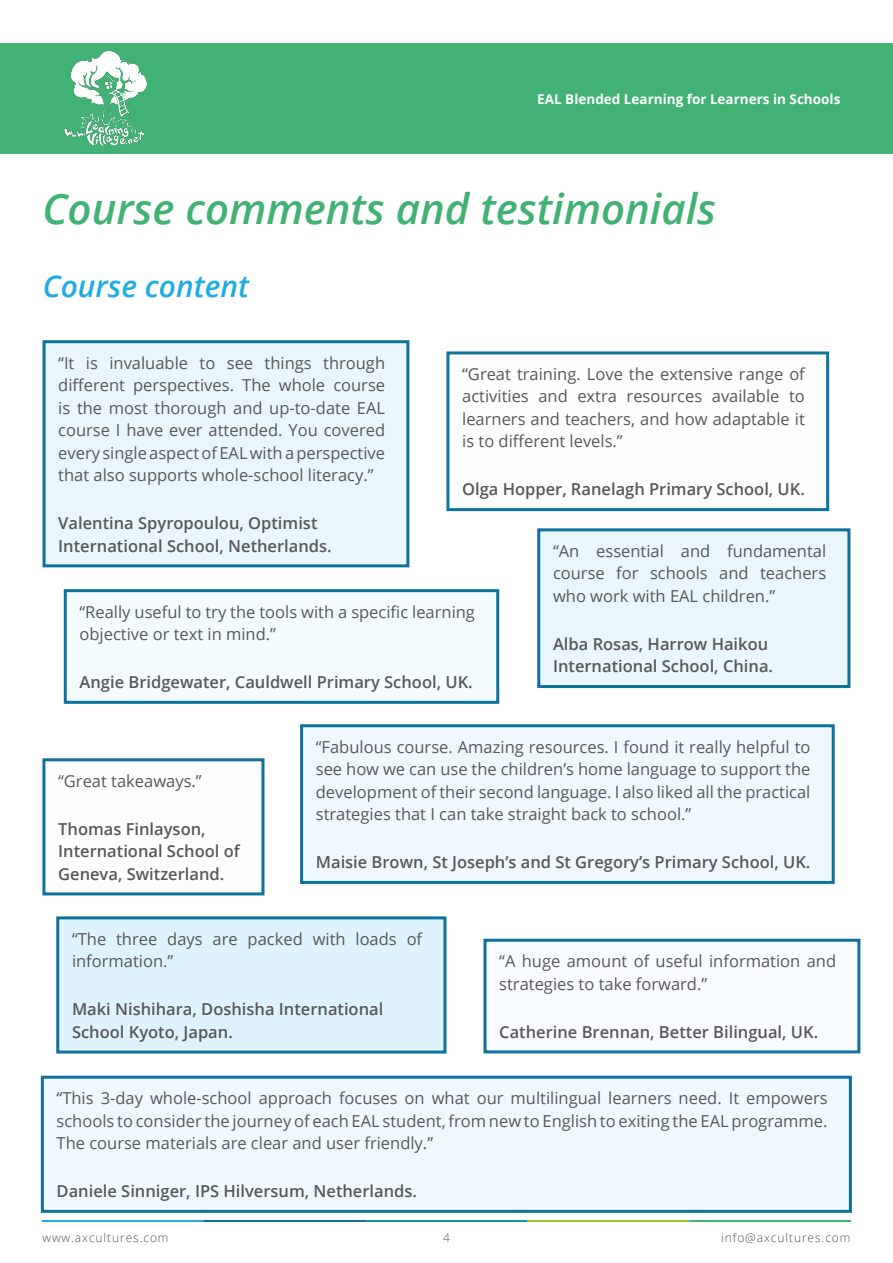
<style>
.page{position:relative;width:893px;height:1263px;background:#fff}
.page>*{position:absolute;margin:0;border:0;box-sizing:border-box;transform-origin:0 0}
.Open_Sans_Semibold_I{font:italic 600 42px "Open Sans";color:#41b174}
.Open_Sans_Semibold_I-2{font:italic 600 30px "Open Sans";color:#21abe3}
.Open_Sans_regular_11{font:16.5px/22.5px "Open Sans";color:#57585a;text-align:justify}
.Open_Sans_regular_11-2{font:600 16.5px/22.5px "Open Sans";color:#57585a}
.t1{font:700 13.5px "Open Sans";color:#fff}
.t2{font:300 12px "Open Sans";letter-spacing:.075em;color:#4f5252}
</style>
<div class="page">
<div style="left:0;top:43px;width:893px;height:111px;background:#41b174"></div>
<hr style="left:42px;top:1220px;width:162px;height:2px;background:#21abe3">
<hr style="left:366px;top:1220px;width:161px;height:2px;background:#0b999c">
<hr style="left:204px;top:1220px;width:162px;height:2px;background:#0f719d">
<hr style="left:527px;top:1220px;width:162px;height:2px;background:#9cc431">
<hr style="left:689px;top:1220px;width:161px;height:2px;background:#41b174">
<img style="left:64px;top:51px;width:83px;height:95px">
<div style="left:44px;top:342px;width:364px;height:224px;background:#e9f7fc"></div>
<div style="left:43px;top:340px;width:366px;height:227px;border:3px solid #0f719d"></div>
<div style="left:448px;top:353px;width:380px;height:157px;background:#fbfdfe"></div>
<div style="left:446px;top:351px;width:383px;height:160px;border:3px solid #0f719d"></div>
<div style="left:65px;top:591px;width:433px;height:111px;background:#f4fbfe"></div>
<div style="left:64px;top:589px;width:435px;height:115px;border:3px solid #0f719d"></div>
<div style="left:485px;top:940px;width:374px;height:112px;background:#f8fcfe"></div>
<div style="left:483px;top:939px;width:377px;height:114px;border:3px solid #0f719d"></div>
<div style="left:302px;top:726px;width:531px;height:156px;background:#eff9fd"></div>
<div style="left:300px;top:724px;width:535px;height:160px;border:3px solid #0f719d"></div>
<div style="left:44px;top:760px;width:219px;height:134px;background:#fbfdfe"></div>
<div style="left:42px;top:758px;width:222px;height:137px;border:3px solid #0f719d"></div>
<div style="left:58px;top:918px;width:387px;height:134px;background:#def3fb"></div>
<div style="left:56px;top:916px;width:390px;height:137px;border:3px solid #0f719d"></div>
<div style="left:539px;top:530px;width:310px;height:156px;background:#e9f7fc"></div>
<div style="left:537px;top:528px;width:313px;height:160px;border:3px solid #0f719d"></div>
<div style="left:42px;top:1077px;width:808px;height:134px;background:#eff9fd"></div>
<div style="left:41px;top:1076px;width:811px;height:137px;border:3px solid #0f719d"></div>
<p class="t1" style="left:537px;top:89px;width:305px">EAL Blended Learning for Learners in Schools</p>
<p class="Open_Sans_Semibold_I" style="left:43px;top:179px;width:675px">Course comments and testimonials</p>
<p class="Open_Sans_Semibold_I-2" style="left:43px;top:266px;width:208px">Course content</p>
<p class="Open_Sans_regular_11" style="left:58px;top:351px;width:328px">“It is invaluable to see things through different perspectives. The whole course is the most thorough and up-to-date EAL course I have ever attended. You covered every single aspect of EAL with a perspective that also supports whole-school literacy.”</p>
<p class="Open_Sans_regular_11-2" style="left:58px;top:511px;width:275px">Valentina Spyropoulou, Optimist<br>International School, Netherlands.</p>
<p class="Open_Sans_regular_11" style="left:462px;top:362px;width:344px">“Great training. Love the extensive range of activities and extra resources available to learners and teachers, and how adaptable it is to different levels.”</p>
<p class="Open_Sans_regular_11-2" style="left:462px;top:478px;width:344px">Olga Hopper, Ranelagh Primary School, UK.</p>
<p class="Open_Sans_regular_11" style="left:553px;top:539px;width:275px">“An essential and fundamental course for schools and teachers who work with EAL children.”</p>
<p class="Open_Sans_regular_11-2" style="left:553px;top:632px;width:222px">Alba Rosas, Harrow Haikou<br>International School, China.</p>
<p class="Open_Sans_regular_11" style="left:80px;top:600px;width:397px">“Really useful to try the tools with a specific learning objective or text in mind.”</p>
<p class="Open_Sans_regular_11-2" style="left:80px;top:670px;width:395px">Angie Bridgewater, Cauldwell Primary School, UK.</p>
<p class="Open_Sans_regular_11" style="left:58px;top:769px;width:145px">“Great takeaways.”</p>
<p class="Open_Sans_regular_11-2" style="left:58px;top:817px;width:183px">Thomas Finlayson,<br>International School of<br>Geneva, Switzerland.</p>
<p class="Open_Sans_regular_11" style="left:316px;top:735px;width:496px">“Fabulous course. Amazing resources. I found it really helpful to see how we can use the children’s home language to support the development of their second language. I also liked all the practical strategies that I can take straight back to school.”</p>
<p class="Open_Sans_regular_11-2" style="left:316px;top:850px;width:496px">Maisie Brown, St Joseph’s and St Gregory’s Primary School, UK.</p>
<p class="Open_Sans_regular_11" style="left:72px;top:927px;width:352px">“The three days are packed with loads of information.”</p>
<p class="Open_Sans_regular_11-2" style="left:72px;top:998px;width:313px">Maki Nishihara, Doshisha International<br>School Kyoto, Japan.</p>
<p class="Open_Sans_regular_11" style="left:499px;top:949px;width:338px">“A huge amount of useful information and strategies to take forward.”</p>
<p class="Open_Sans_regular_11-2" style="left:499px;top:1020px;width:320px">Catherine Brennan, Better Bilingual, UK.</p>
<p class="Open_Sans_regular_11" style="left:57px;top:1086px;width:772px">“This 3-day whole-school approach focuses on what our multilingual learners need. It empowers schools to consider the journey of each EAL student, from new to English to exiting the EAL programme.<br>The course materials are clear and user friendly.”</p>
<p class="Open_Sans_regular_11-2" style="left:57px;top:1179px;width:362px">Daniele Sinniger, IPS Hilversum, Netherlands.</p>
<p class="t2" style="left:42px;top:1230px;width:128px">www.axcultures.com</p>
<p class="t2" style="left:443px;top:1230px;width:8px">4</p>
<p class="t2" style="left:721px;top:1230px;width:131px">info@axcultures.com</p>
</div>
